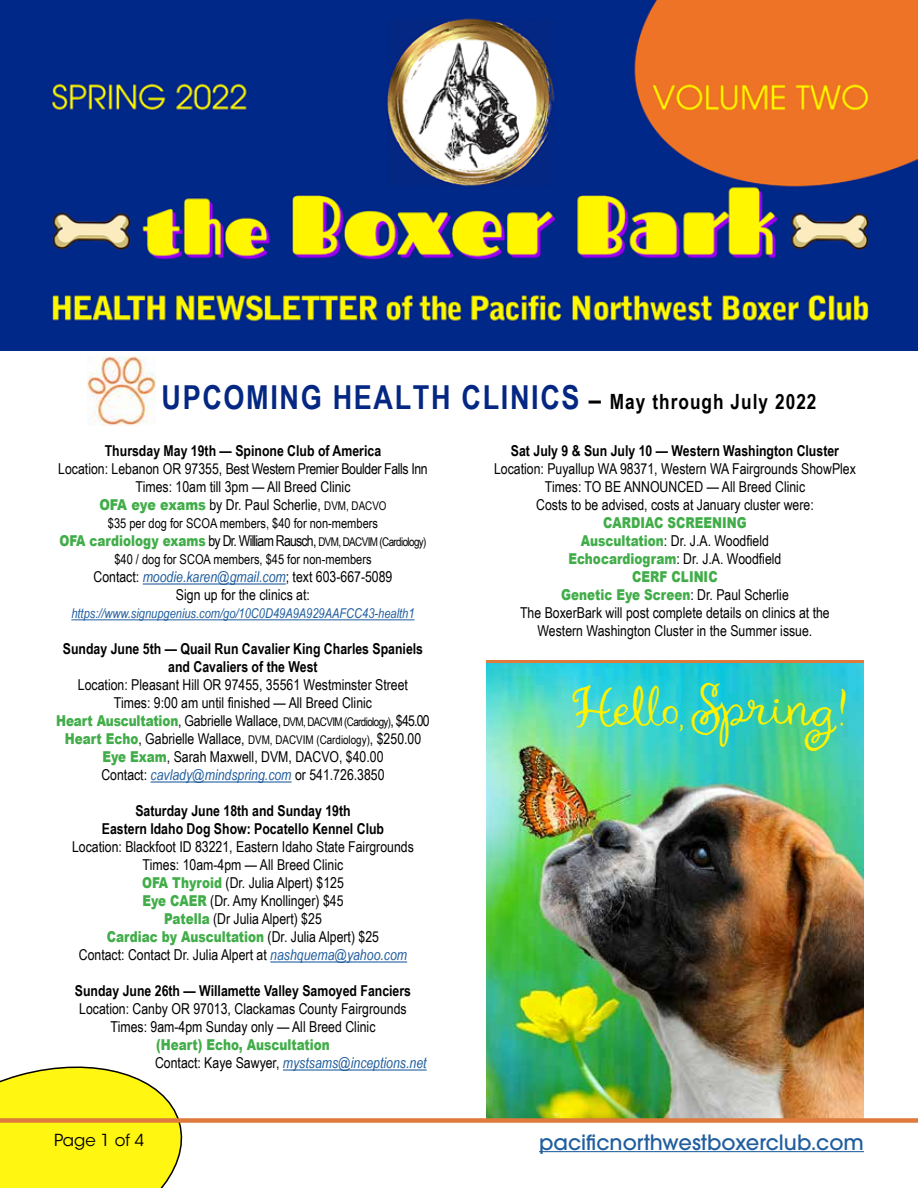
<style>
.page{position:relative;width:918px;height:1188px;background:#fff}
.page>*{position:absolute;margin:0;border:0;box-sizing:border-box;transform-origin:0 0}
.t1{font:45px "Chelsea Market Script";color:#fff200}
.t2{font:700 33px "Arial Narrow";letter-spacing:.05em;color:#042783}
.t3{font:500 21px "ITC Avant Garde Pro";color:#215e9e}
.t4{font:16.5px "ITC Avant Garde Std";color:#000}
.t5{font:15px/18px "Arial Narrow";color:#000;text-align:center}
.t6{font:700 15px/18px "Arial Narrow";color:#000;text-align:center}
.t7{font:900 15px/18px "Arial";color:#41ad49;text-align:center;scale:.8 1}
.t8{font:italic 15px "Arial Narrow";color:#215e9e}
.t9{font:13.5px "Arial Narrow";color:#000}
.t10{font:italic 13.5px "Arial Narrow";color:#215e9e}
.t11{font:12px "Arial Narrow";letter-spacing:-.05em;color:#000}
.s1{font-size:27px;color:#000}
.s2{font-size:21px;color:#000}
.s3{font-family:"Arial";font-weight:900;color:#41ad49}
.s4{font-size:12px}
.s5{font-family:"Arial";font-weight:900;font-size:15px;color:#41ad49}
.s6{font-size:15px}
.s7{font-style:italic;color:#215e9e}
.s8{font-family:"Arial Narrow";font-weight:400;color:#000}
.s9{font-style:normal;color:#000}
</style>
<div class="page">
<img style="left:486px;top:663px;width:378px;height:455px">
<svg style="left:0;top:1066px;width:183px;height:122px;background:#faf22b"></svg>
<img style="left:0;top:0;width:918px;height:351px">
<img style="left:87px;top:356px;width:68px;height:70px">
<hr style="left:143px;top:583px;width:143px;height:2px;background:#215e9e">
<hr style="left:71px;top:619px;width:344px;height:1px;background:#215e9e">
<hr style="left:151px;top:781px;width:141px;height:2px;background:#215e9e">
<hr style="left:270px;top:961px;width:137px;height:2px;background:#215e9e">
<hr style="left:283px;top:1069px;width:144px;height:2px;background:#215e9e">
<div style="left:0;top:1118px;width:918px;height:5px;background:#de7a3c"></div>
<hr style="left:539px;top:1151px;width:325px;height:1px;background:#215e9e">
<hr style="left:486px;top:660px;width:378px;height:3px;background:#de7a3c">
<h2 class="t2" style="left:161px;top:372px;width:657px">UPCOMING HEALTH CLINICS <span class="s1">–</span> <span class="s2">May through July 2022</span></h2>
<p class="t6" style="left:105px;top:441px;width:278px">Thursday May 19th — Spinone Club of America</p>
<p class="t5" style="left:58px;top:460px;width:371px">Location: Lebanon OR 97355, Best Western Premier Boulder Falls Inn<br>Times: 10am till 3pm — All Breed Clinic<br><span class="s3">OFA eye exams</span> by Dr. Paul Scherlie, <span class="s4">DVM, DACVO</span></p>
<p class="t9" style="left:108px;top:514px;width:272px">$35 per dog for SCOA members, $40 for non-members</p>
<p class="t11" style="left:59px;top:533px;width:369px"><span class="s5">OFA cardiology exams</span> <span class="s6">by Dr. William Rausch,</span> DVM, DACVIM (Cardiology)</p>
<p class="t9" style="left:114px;top:550px;width:259px">$40 / dog for SCOA members, $45 for non-members</p>
<p class="t5" style="left:94px;top:568px;width:300px">Contact: <span class="s7">moodie.karen@gmail.com</span>; text 603-667-5089<br>Sign up for the clinics at:</p>
<p class="t10" style="left:71px;top:604px;width:345px">https://www.signupgenius.com/go/10C0D49A9A929AAFCC43-health1</p>
<p class="t6" style="left:63px;top:639px;width:362px">Sunday June 5th — Quail Run Cavalier King Charles Spaniels and Cavaliers of the West</p>
<p class="t5" style="left:56px;top:676px;width:375px">Location: Pleasant Hill OR 97455, 35561 Westminster Street<br>Times: 9:00 am until finished — All Breed Clinic<br><span class="s3">Heart Auscultation</span>, Gabrielle Wallace, <span class="s4">DVM, DACVIM (Cardiology)</span>, $45.00<br><span class="s3">Heart Echo</span>, Gabrielle Wallace, <span class="s4">DVM, DACVIM (Cardiology)</span>, $250.00<br><span class="s3">Eye Exam</span>, Sarah Maxwell, DVM, DACVO, $40.00<br>Contact: <span class="s7">cavlady@mindspring.com</span> or 541.726.3850</p>
<p class="t6" style="left:102px;top:801px;width:284px">Saturday June 18th and Sunday 19th<br>Eastern Idaho Dog Show: Pocatello Kennel Club</p>
<p class="t5" style="left:72px;top:838px;width:343px">Location: Blackfoot ID 83221, Eastern Idaho State Fairgrounds Times: 10am-4pm — All Breed Clinic<br><span class="s3">OFA Thyroid</span> (Dr. Julia Alpert) $125<br><span class="s3">Eye CAER</span> (Dr. Amy Knollinger) $45<br><span class="s3">Patella</span> (Dr Julia Alpert) $25</p>
<p class="t7" style="left:107px;top:928px;width:342px">Cardiac by Auscultation <span class="s8">(Dr. Julia Alpert) $25</span></p>
<p class="t5" style="left:79px;top:946px;width:330px">Contact: Contact Dr. Julia Alpert at <span class="s7">nashquema@yahoo.com</span></p>
<p class="t6" style="left:75px;top:981px;width:338px">Sunday June 26th — Willamette Valley Samoyed Fanciers</p>
<p class="t5" style="left:79px;top:1000px;width:329px">Location: Canby OR 97013, Clackamas County Fairgrounds<br>Times: 9am-4pm Sunday only — All Breed Clinic</p>
<p class="t7" style="left:156px;top:1036px;width:219px">(Heart) Echo, Auscultation</p>
<p class="t8" style="left:155px;top:1053px;width:273px"><span class="s9">Contact: Kaye Sawyer,</span> mystsams@inceptions.net</p>
<p class="t6" style="left:511px;top:441px;width:330px">Sat July 9 &amp; Sun July 10 — Western Washington Cluster</p>
<p class="t5" style="left:494px;top:460px;width:363px">Location: Puyallup WA 98371, Western WA Fairgrounds ShowPlex<br>Times: TO BE ANNOUNCED — All Breed Clinic<br>Costs to be advised, costs at January cluster were:</p>
<p class="t7" style="left:603px;top:514px;width:181px">CARDIAC SCREENING</p>
<p class="t5" style="left:569px;top:532px;width:214px"><span class="s3">Auscultation</span>: Dr. J.A. Woodfield<br><span class="s3">Echocardiogram</span>: Dr. J.A. Woodfield</p>
<p class="t7" style="left:561px;top:568px;width:286px">CERF CLINIC<br>Genetic Eye Screen<span class="s8">: Dr. Paul Scherlie</span></p>
<p class="t5" style="left:520px;top:604px;width:311px">The BoxerBark will post complete details on clinics at the<br>Western Washington Cluster in the Summer issue.</p>
<h1 class="t1" style="left:573px;top:685px;width:277px">Hello, Spring!</h1>
<p class="t4" style="left:54px;top:1130px;width:92px">Page 1 of 4</p>
<h3 class="t3" style="left:539px;top:1128px;width:326px">pacificnorthwestboxerclub.com</h3>
</div>
